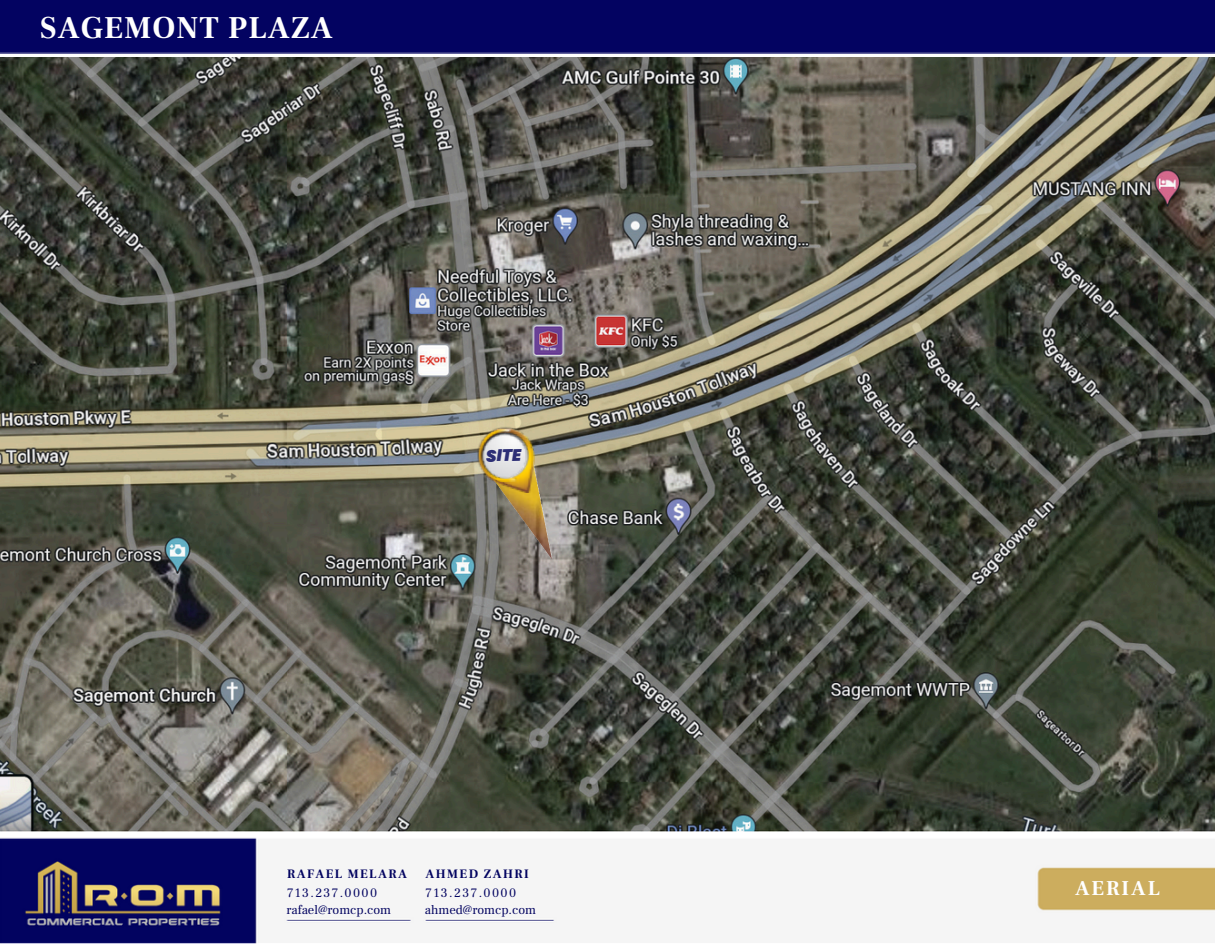
<style>
.page{position:relative;width:1215px;height:945px;background:#fff}
.page>*{position:absolute;margin:0;border:0;box-sizing:border-box;transform-origin:0 0}
.t1{font:700 31.05px "Frank Ruhl Libre";letter-spacing:.035em;color:#fff}
.t2{font:700 20.7px "Frank Ruhl Libre";letter-spacing:.09em;color:#fff}
.t3{font:italic 900 16.65px "Poppins";color:#2c2e75}
.t4{font:12.75px "Frank Ruhl Libre";color:#020360}
.t5{font:700 12.6px/19.2px "Frank Ruhl Libre";letter-spacing:.11em;color:#020360}
.t6{font:12.6px/19.2px "Frank Ruhl Libre";letter-spacing:.11em;color:#020360}
.s1{font-weight:400}
.s2{font-weight:700}
</style>
<div class="page">
<img style="left:0;top:58px;width:1215px;height:772px">
<img style="left:481px;top:458px;width:71px;height:101px">
<img style="left:482px;top:426px;width:52px;height:66px">
<img style="left:477px;top:428px;width:55px;height:64px">
<img style="left:477px;top:428px;width:39px;height:54px">
<img style="left:528px;top:431px;width:2px;height:48px">
<img style="left:480px;top:431px;width:48px;height:48px">
<img style="left:482px;top:432px;width:44px;height:45px">
<div style="left:0;top:0;width:1215px;height:53px;background:#030361"></div>
<img style="left:0;top:830px;width:1215px;height:114px">
<p class="t1" style="left:40px;top:8px;width:294px">SAGEMONT PLAZA</p>
<p class="t3" style="left:486px;top:444px;width:37px;rotate:-1deg">SITE</p>
<p class="t5" style="left:287px;top:864px;width:121px">RAFAEL MELARA<br><span class="s1">713.237.0000</span></p>
<h3 class="t6" style="left:426px;top:864px;width:105px"><span class="s2">AHMED ZAHRI<br></span>713.237.0000</h3>
<p class="t4" style="left:286px;top:902px;width:106px">rafael@romcp.com</p>
<p class="t4" style="left:425px;top:902px;width:113px">ahmed@romcp.com</p>
<p class="t2" style="left:1075px;top:875px;width:86px">AERIAL</p>
</div>
